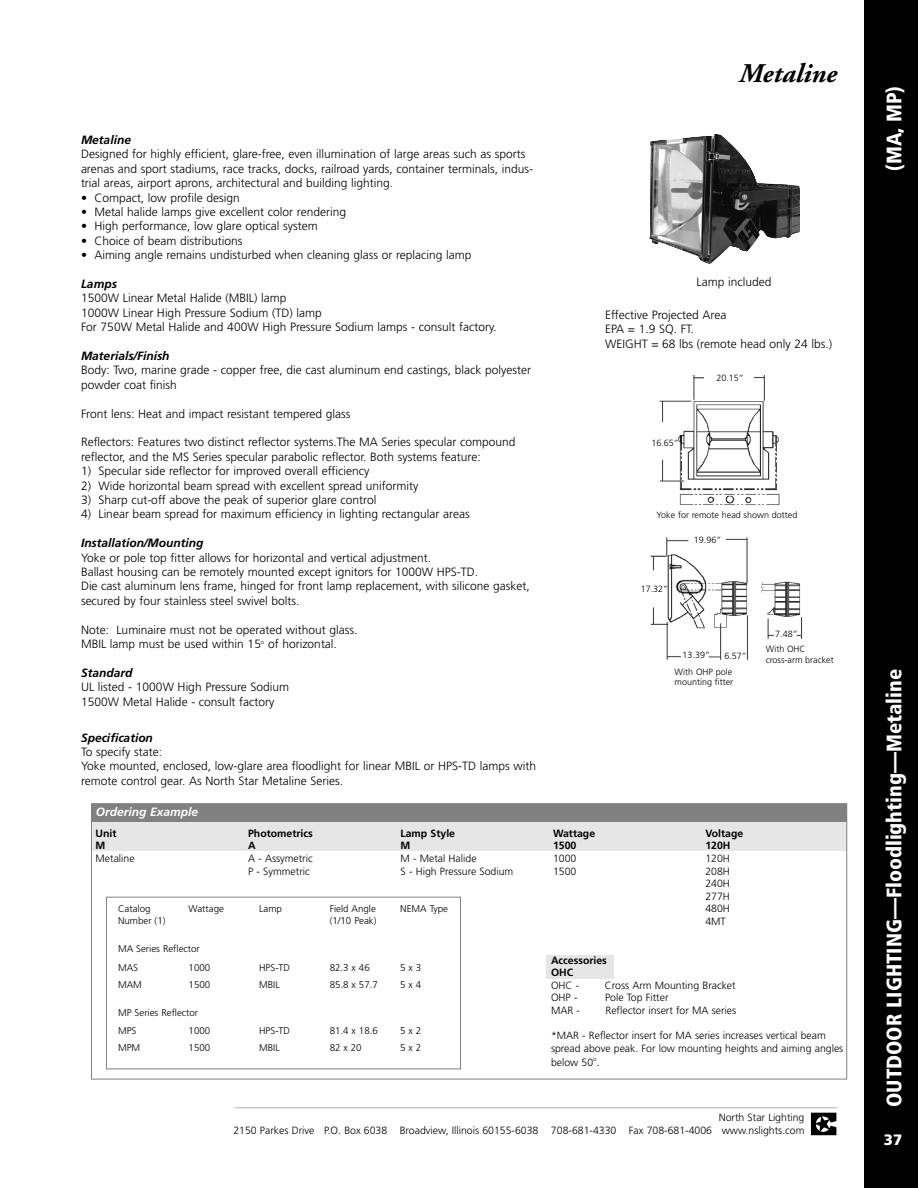
<style>
.page{position:relative;width:918px;height:1188px;background:#fff}
.page>*{position:absolute;margin:0;border:0;box-sizing:border-box;transform-origin:0 0}
.t1{font:italic 700 27px "Adobe Garamond";color:#000}
.t2{font:900 condensed 21px "Frutiger";color:#fff}
.t3{font:900 15px "Frutiger";color:#fff}
.t4{font:300 12px/14.4px "Frutiger";color:#000}
.t5{font:italic 700 12px "Frutiger";color:#000}
.t6{font:italic 700 12px "Frutiger";color:#fff}
.t7{font:300 10.5px/12.6px "Frutiger";color:#000}
.t8{font:700 10.5px/12.6px "Frutiger";color:#000}
.t9{font:300 9.75px/11.7px "Frutiger";color:#000}
.t10{font:300 9px/10.8px "Frutiger";color:#000}
.s1{font-size:12px}
</style>
<div class="page">
<img style="left:650px;top:375px;width:152px;height:285px">
<img style="left:649px;top:134px;width:151px;height:130px">
<div style="left:91px;top:804px;width:756px;height:18px;background:#808080"></div>
<div style="left:91px;top:822px;width:756px;height:28px;background:#e6e6e6"></div>
<svg style="left:810px;top:1108px;width:27px;height:28px"></svg>
<img style="left:811px;top:1113px;width:25px;height:22px">
<hr style="left:235px;top:1107px;width:602px;height:1px;background:#b3b3b3">
<div style="left:106px;top:897px;width:355px;height:172px;border:1px solid #808080"></div>
<div style="left:546px;top:955px;width:68px;height:24px;background:#e6e6e6"></div>
<div style="left:864px;top:0;width:54px;height:1188px;background:#000"></div>
<h1 class="t1" style="left:739px;top:62px;width:99px">Metaline</h1>
<p class="t5" style="left:81px;top:135px;width:52px">Metaline</p>
<p class="t4" style="left:81px;top:148px;width:454px">Designed for highly efficient, glare-free, even illumination of large areas such as sports arenas and sport stadiums, race tracks, docks, railroad yards, container terminals, indus&shy;trial areas, airport aprons, architectural and building lighting.</p>
<p class="t4" style="left:81px;top:191px;width:160px">• Compact, low profile design</p>
<p class="t4" style="left:81px;top:206px;width:267px">• Metal halide lamps give excellent color rendering</p>
<p class="t4" style="left:81px;top:220px;width:238px">• High performance, low glare optical system</p>
<p class="t4" style="left:81px;top:234px;width:163px">• Choice of beam distributions</p>
<p class="t4" style="left:81px;top:249px;width:392px">• Aiming angle remains undisturbed when cleaning glass or replacing lamp</p>
<p class="t5" style="left:81px;top:279px;width:37px">Lamps</p>
<p class="t4" style="left:81px;top:292px;width:417px">1500W Linear Metal Halide (MBIL) lamp<br>1000W Linear High Pressure Sodium (TD) lamp<br>For 750W Metal Halide and 400W High Pressure Sodium lamps - consult factory.</p>
<p class="t5" style="left:81px;top:351px;width:90px">Materials/Finish</p>
<p class="t4" style="left:81px;top:364px;width:452px">Body: Two, marine grade - copper free, die cast aluminum end castings, black polyester powder coat finish</p>
<p class="t4" style="left:81px;top:407px;width:271px">Front lens: Heat and impact resistant tempered glass</p>
<p class="t4" style="left:81px;top:436px;width:436px">Reflectors: Features two distinct reflector systems.The MA Series specular compound reflector, and the MS Series specular parabolic reflector. Both systems feature:</p>
<p class="t4" style="left:81px;top:465px;width:290px">1) Specular side reflector for improved overall efficiency</p>
<p class="t4" style="left:81px;top:479px;width:339px">2) Wide horizontal beam spread with excellent spread uniformity</p>
<p class="t4" style="left:81px;top:494px;width:297px">3) Sharp cut-off above the peak of superior glare control</p>
<p class="t4" style="left:81px;top:508px;width:390px">4) Linear beam spread for maximum efficiency in lighting rectangular areas</p>
<p class="t5" style="left:81px;top:538px;width:124px">Installation/Mounting</p>
<p class="t4" style="left:81px;top:551px;width:450px">Yoke or pole top fitter allows for horizontal and vertical adjustment.<br>Ballast housing can be remotely mounted except ignitors for 1000W HPS-TD.<br>Die cast aluminum lens frame, hinged for front lamp replacement, with silicone gasket, secured by four stainless steel swivel bolts.</p>
<p class="t4" style="left:81px;top:623px;width:278px">Note: Luminaire must not be operated without glass.<br>MBIL lamp must be used within 15<sup>o</sup> of horizontal.</p>
<p class="t5" style="left:81px;top:668px;width:53px">Standard</p>
<p class="t4" style="left:81px;top:681px;width:210px">UL listed - 1000W High Pressure Sodium<br>1500W Metal Halide - consult factory</p>
<p class="t5" style="left:81px;top:733px;width:73px">Specification</p>
<p class="t4" style="left:81px;top:746px;width:457px">To specify state:<br>Yoke mounted, enclosed, low-glare area floodlight for linear MBIL or HPS-TD lamps with remote control gear. As North Star Metaline Series.</p>
<p class="t6" style="left:96px;top:807px;width:104px">Ordering Example</p>
<p class="t8" style="left:96px;top:828px;width:22px">Unit<br>M</p>
<p class="t7" style="left:96px;top:853px;width:41px">Metaline</p>
<p class="t8" style="left:248px;top:828px;width:66px">Photometrics<br>A</p>
<p class="t7" style="left:248px;top:853px;width:66px">A - Assymetric<br>P - Symmetric</p>
<p class="t8" style="left:401px;top:828px;width:56px">Lamp Style<br>M</p>
<p class="t7" style="left:401px;top:853px;width:114px">M - Metal Halide<br>S - High Pressure Sodium</p>
<p class="t9" style="left:118px;top:904px;width:49px">Catalog<br>Number (1)</p>
<p class="t9" style="left:189px;top:904px;width:37px">Wattage</p>
<p class="t9" style="left:259px;top:904px;width:24px">Lamp</p>
<p class="t9" style="left:330px;top:904px;width:48px">Field Angle (1/10 Peak)</p>
<p class="t9" style="left:400px;top:904px;width:49px">NEMA Type</p>
<p class="t9" style="left:118px;top:962px;width:22px">MAS</p>
<p class="t9" style="left:189px;top:962px;width:23px">1000</p>
<p class="t9" style="left:259px;top:962px;width:32px">HPS-TD</p>
<p class="t9" style="left:330px;top:962px;width:42px">82.3 x 46</p>
<p class="t9" style="left:400px;top:962px;width:23px">5 x 3</p>
<p class="t9" style="left:118px;top:944px;width:83px">MA Series Reflector</p>
<p class="t9" style="left:118px;top:979px;width:25px">MAM</p>
<p class="t9" style="left:189px;top:979px;width:23px">1500</p>
<p class="t9" style="left:259px;top:979px;width:22px">MBIL</p>
<p class="t9" style="left:330px;top:979px;width:50px">85.8 x 57.7</p>
<p class="t9" style="left:400px;top:979px;width:23px">5 x 4</p>
<p class="t9" style="left:118px;top:1008px;width:82px">MP Series Reflector</p>
<p class="t9" style="left:118px;top:1025px;width:20px">MPS</p>
<p class="t9" style="left:189px;top:1025px;width:23px">1000</p>
<p class="t9" style="left:259px;top:1025px;width:32px">HPS-TD</p>
<p class="t9" style="left:330px;top:1025px;width:50px">81.4 x 18.6</p>
<p class="t9" style="left:400px;top:1025px;width:23px">5 x 2</p>
<p class="t9" style="left:118px;top:1043px;width:24px">MPM</p>
<p class="t9" style="left:189px;top:1043px;width:23px">1500</p>
<p class="t9" style="left:259px;top:1043px;width:22px">MBIL</p>
<p class="t9" style="left:330px;top:1043px;width:33px">82 x 20</p>
<p class="t9" style="left:400px;top:1043px;width:23px">5 x 2</p>
<p class="t4" style="left:697px;top:275px;width:76px">Lamp included</p>
<p class="t4" style="left:605px;top:308px;width:228px">Effective Projected Area<br>EPA = 1.9 SQ. FT.<br>WEIGHT = 68 lbs (remote head only 24 lbs.)</p>
<p class="t10" style="left:651px;top:438px;width:29px">16.65”</p>
<p class="t10" style="left:716px;top:374px;width:29px">20.15”</p>
<p class="t10" style="left:657px;top:510px;width:142px">Yoke for remote head shown dotted</p>
<p class="t10" style="left:641px;top:584px;width:29px">17.32”</p>
<p class="t10" style="left:694px;top:535px;width:29px">19.96”</p>
<p class="t10" style="left:683px;top:651px;width:29px">13.39”</p>
<p class="t10" style="left:724px;top:651px;width:24px">6.57”</p>
<p class="t10" style="left:675px;top:667px;width:60px">With OHP pole mounting fitter</p>
<p class="t10" style="left:775px;top:629px;width:24px">7.48”</p>
<p class="t10" style="left:766px;top:644px;width:70px">With OHC cross-arm bracket</p>
<p class="t8" style="left:553px;top:828px;width:44px">Wattage<br>1500</p>
<p class="t7" style="left:553px;top:853px;width:25px">1000<br>1500</p>
<p class="t8" style="left:705px;top:828px;width:39px">Voltage<br>120H</p>
<p class="t7" style="left:705px;top:853px;width:26px;text-align:justify">120H 208H 240H 277H 480H 4MT</p>
<p class="t8" style="left:551px;top:955px;width:57px">Accessories<br>OHC</p>
<p class="t7" style="left:551px;top:980px;width:30px">OHC -</p>
<p class="t7" style="left:605px;top:980px;width:132px">Cross Arm Mounting Bracket</p>
<p class="t7" style="left:551px;top:992px;width:28px">OHP -</p>
<p class="t7" style="left:605px;top:992px;width:65px">Pole Top Fitter</p>
<p class="t7" style="left:551px;top:1005px;width:30px">MAR -</p>
<p class="t7" style="left:606px;top:1005px;width:132px">Reflector insert for MA series</p>
<p class="t7" style="left:551px;top:1030px;width:294px">*MAR - Reflector insert for MA series increases vertical beam spread above peak. For low mounting heights and aiming angles</p>
<p class="t7" style="left:551px;top:1056px;width:50px">below 50<sup>o</sup><span class="s1">.</span></p>
<p class="t7" style="left:233px;top:1112px;width:573px;text-align:right">North Star Lighting<br>2150 Parkes Drive P.O. Box 6038 Broadview, Illinois 60155-6038 708-681-4330 Fax 708-681-4006 www.nslights.com</p>
<h2 class="t2" style="left:886px;top:171px;width:86px;rotate:-90deg">(MA, MP)</h2>
<h2 class="t2" style="left:886px;top:1107px;width:440px;rotate:-90deg">OUTDOOR LIGHTING—Floodlighting—Metaline</h2>
<p class="t3" style="left:884px;top:1134px;width:20px">37</p>
</div>
